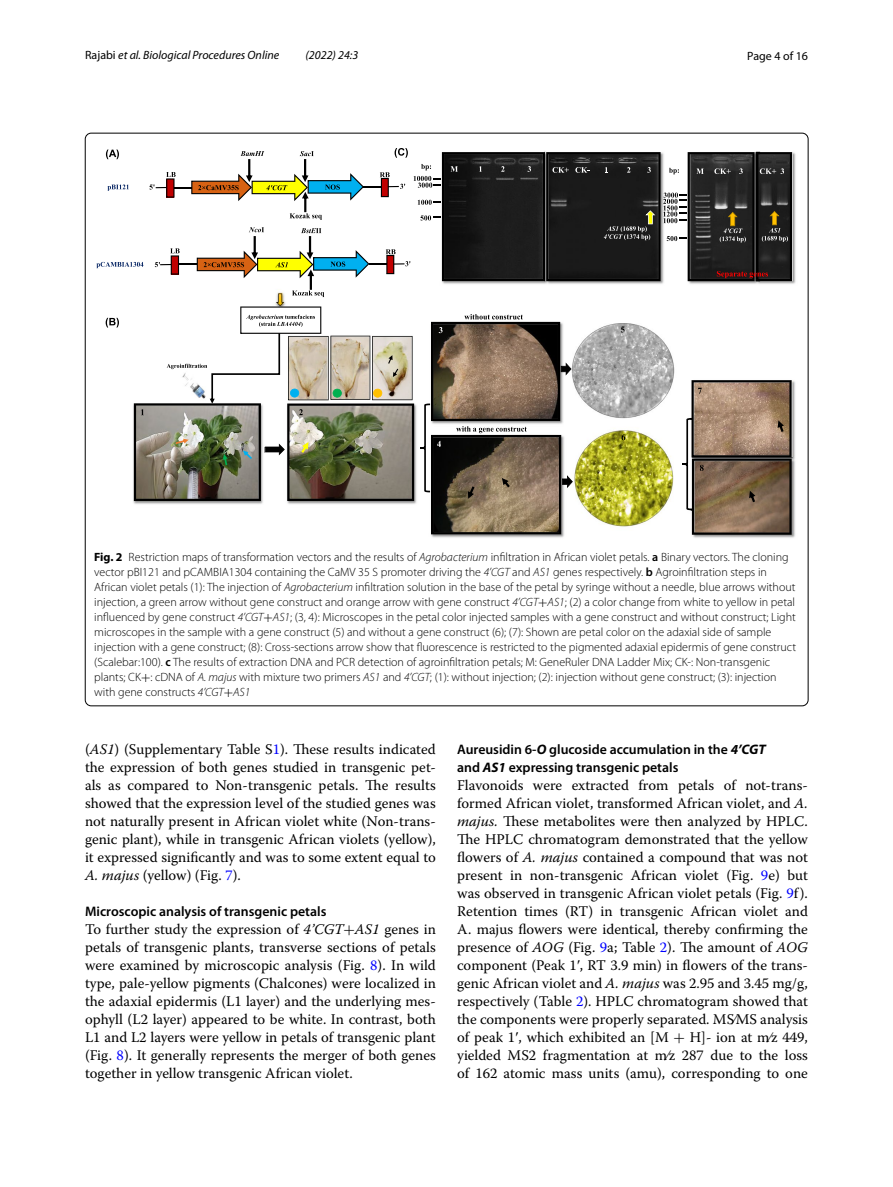
<style>
.page{position:relative;width:893px;height:1187px;background:#fff}
.page>*{position:absolute;margin:0;border:0;box-sizing:border-box;transform-origin:0 0}
.t1{font:14.7px/18px "Warnock Pro";color:#000;text-align:justify}
.t2{font:600 13.8px/18px "Myriad Pro";color:#000}
.t3{font:300 12px/15px "Myriad Pro";color:#000}
.t4{font:italic 12px "Myriad Pro";color:#000}
.t5{font:12px "Myriad Pro";color:#000}
.s1{font-style:normal}
.s2{font-weight:700}
.s3{font-style:italic}
.s4{font-weight:600}
.s5{font-family:"MTSY";font-weight:400}
.s6{color:#00f}
.s7{font-family:"MTSY"}
.s8{font-weight:700;font-style:italic}
.s9{font-family:"Times New Roman"}
</style>
<div class="page">
<img style="left:431px;top:152px;width:365px;height:386px">
<img style="left:96px;top:148px;width:696px;height:386px">
<p class="t4" style="left:85px;top:48px;width:196px"><span class="s1">Rajabi</span> et al. Biological Procedures Online</p>
<p class="t4" style="left:306px;top:48px;width:54px">(2022) 24:3</p>
<p class="t5" style="left:747px;top:48px;width:62px">Page 4 of 16</p>
<p class="t3" style="left:94px;top:549px;width:703px"><span class="s2">Fig. 2</span> Restriction maps of transformation vectors and the results of <span class="s3">Agrobacterium</span> infiltration in African violet petals. <span class="s4">a</span> Binary vectors. The cloning vector pBI121 and pCAMBIA1304 containing the CaMV 35 S promoter driving the <span class="s3">4’CGT</span> and <span class="s3">AS1</span> genes respectively. <span class="s4">b</span> Agroinfiltration steps in African violet petals (1): The injection of <span class="s3">Agrobacterium</span> infiltration solution in the base of the petal by syringe without a needle, blue arrows without injection, a green arrow without gene construct and orange arrow with gene construct <span class="s3">4’CGT</span><span class="s5">+</span><span class="s3">AS1</span>; (2) a color change from white to yellow in petal influenced by gene construct <span class="s3">4’CGT</span><span class="s5">+</span><span class="s3">AS1</span>; (3, 4): Microscopes in the petal color injected samples with a gene construct and without construct; Light microscopes in the sample with a gene construct (5) and without a gene construct (6); (7): Shown are petal color on the adaxial side of sample injection with a gene construct; (8): Cross-sections arrow show that fluorescence is restricted to the pigmented adaxial epidermis of gene construct (Scalebar:100). <span class="s4">c</span> The results of extraction DNA and PCR detection of agroinfiltration petals; M: GeneRuler DNA Ladder Mix; CK-: Non-transgenic plants; CK<span class="s5">+</span>: cDNA of <span class="s3">A. majus</span> with mixture two primers <span class="s3">AS1</span> and <span class="s3">4’CGT</span>; (1): without injection; (2): injection without gene construct; (3): injection with gene constructs <span class="s3">4’CGT</span><span class="s5">+</span><span class="s3">AS1</span></p>
<p class="t1" style="left:85px;top:740px;width:352px">(<span class="s3">AS1</span>) (Supplementary Table S<span class="s6">1</span>). These results indicated the expression of both genes studied in transgenic pet&shy;als as compared to Non-transgenic petals. The results showed that the expression level of the studied genes was not naturally present in African violet white (Non-trans&shy;genic plant), while in transgenic African violets (yellow), it expressed significantly and was to some extent equal to <span class="s3">A. majus</span> (yellow) (Fig. <span class="s6">7</span>).</p>
<p class="t2" style="left:85px;top:902px;width:243px">Microscopic analysis of transgenic petals</p>
<p class="t1" style="left:85px;top:920px;width:352px">To further study the expression of <span class="s3">4’CGT</span><span class="s7">+</span><span class="s3">AS1</span> genes in petals of transgenic plants, transverse sections of petals were examined by microscopic analysis (Fig. <span class="s6">8</span>). In wild type, pale-yellow pigments (Chalcones) were localized in the adaxial epidermis (L1 layer) and the underlying mes&shy;ophyll (L2 layer) appeared to be white. In contrast, both L1 and L2 layers were yellow in petals of transgenic plant (Fig. <span class="s6">8</span>). It generally represents the merger of both genes together in yellow transgenic African violet.</p>
<p class="t2" style="left:457px;top:739px;width:310px">Aureusidin 6‑<span class="s8">O</span> glucoside accumulation in the <span class="s8">4’CGT </span>and <span class="s8">AS1</span> expressing transgenic petals</p>
<p class="t1" style="left:457px;top:775px;width:352px">Flavonoids were extracted from petals of not-trans&shy;formed African violet, transformed African violet, and <span class="s3">A. majus.</span> These metabolites were then analyzed by HPLC.<br>The HPLC chromatogram demonstrated that the yellow flowers of <span class="s3">A. majus</span> contained a compound that was not present in non-transgenic African violet (Fig. <span class="s6">9</span>e) but was observed in transgenic African violet petals (Fig. <span class="s6">9</span>f).<br>Retention times (RT) in transgenic African violet and A. majus flowers were identical, thereby confirming the presence of <span class="s3">AOG</span> (Fig. <span class="s6">9</span>a; Table <span class="s6">2</span>). The amount of <span class="s3">AOG </span>component (Peak 1<span class="s9">ʹ</span>, RT 3.9 min) in flowers of the trans&shy;genic African violet and <span class="s3">A. majus</span> was 2.95 and 3.45 mg/g, respectively (Table <span class="s6">2</span>). HPLC chromatogram showed that the components were properly separated. MS⁄MS analysis of peak 1<span class="s9">ʹ</span>, which exhibited an [M <span class="s7">+</span> H]- ion at m⁄z 449, yielded MS2 fragmentation at m⁄z 287 due to the loss of 162 atomic mass units (amu), corresponding to one</p>
</div>
